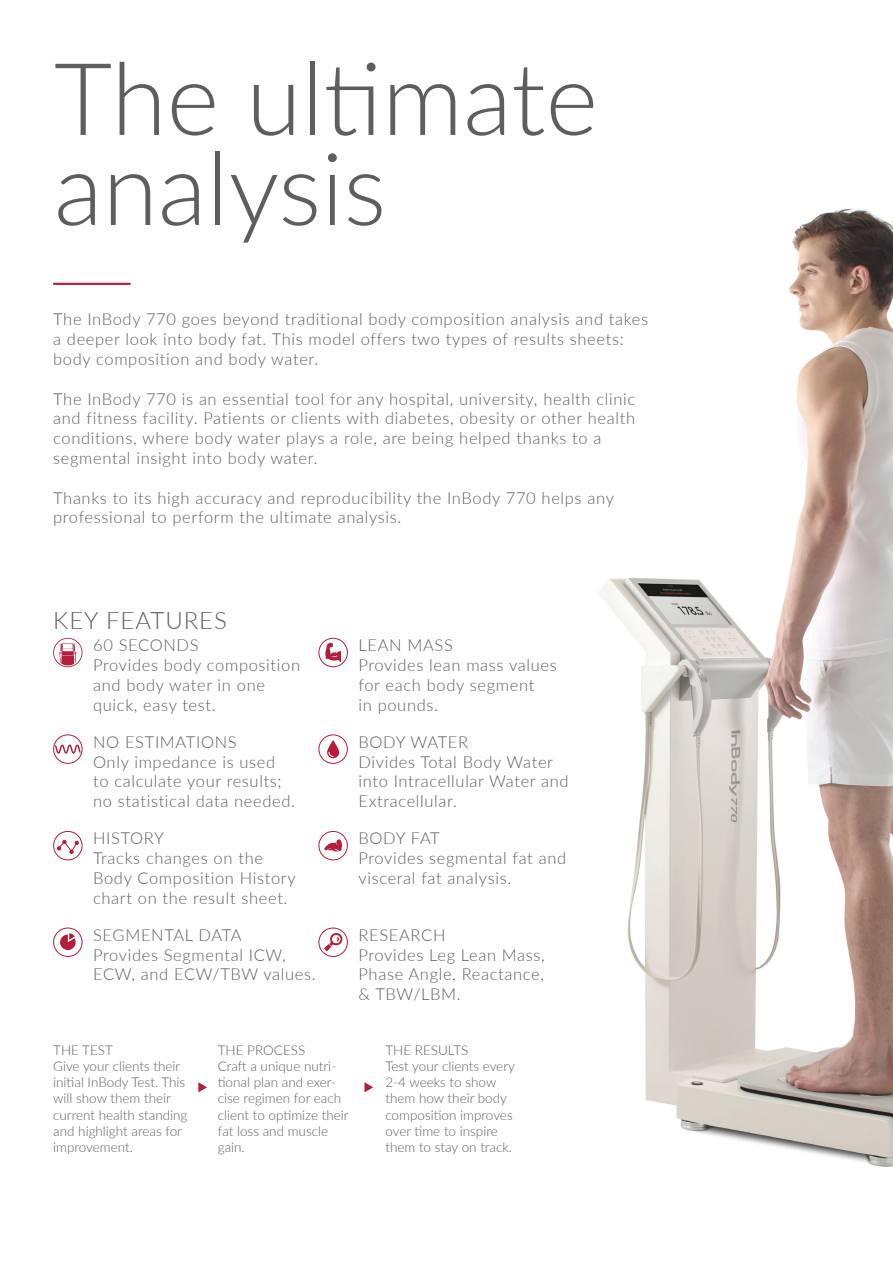
<style>
.page{position:relative;width:893px;height:1263px;background:#fff}
.page>*{position:absolute;margin:0;border:0;box-sizing:border-box;transform-origin:0 0}
.t1{font:300 100.5px/90px "Lato";color:#5d5f5e}
.t2{font:300 24px "Lato";letter-spacing:.04em;color:#5d5f5e}
.t3{font:300 16.5px/19.8px "Lato";letter-spacing:.04em;color:#5d5f5e}
.t4{font:300 13.5px/16.2px "Lato";color:#5d5f5e}
</style>
<div class="page">
<img style="left:598px;top:208px;width:295px;height:959px">
<hr style="left:53px;top:283px;width:78px;height:2px;background:#b21e38">
<svg style="left:53px;top:638px;width:29px;height:29px"></svg>
<div style="left:53px;top:734px;width:30px;height:30px;border:1px solid #b41e39;border-radius:50%"></div>
<svg style="left:55px;top:744px;width:26px;height:10px"></svg>
<div style="left:318px;top:638px;width:30px;height:29px;border:1px solid #b41e39;border-radius:50%"></div>
<svg style="left:325px;top:643px;width:16px;height:19px"></svg>
<svg style="left:198px;top:1082px;width:9px;height:10px"></svg>
<svg style="left:364px;top:1082px;width:9px;height:10px"></svg>
<div style="left:318px;top:734px;width:30px;height:30px;border:1px solid #b41e39;border-radius:50%"></div>
<svg style="left:327px;top:740px;width:12px;height:18px"></svg>
<div style="left:53px;top:831px;width:29px;height:29px;border:1px solid #b41e39;border-radius:50%"></div>
<svg style="left:57px;top:840px;width:22px;height:14px"></svg>
<div style="left:318px;top:831px;width:30px;height:29px;border:1px solid #b41e39;border-radius:50%"></div>
<svg style="left:324px;top:839px;width:18px;height:13px"></svg>
<div style="left:53px;top:927px;width:29px;height:30px;border:1px solid #b31e39;border-radius:50%"></div>
<svg style="left:60px;top:933px;width:16px;height:17px"></svg>
<div style="left:318px;top:927px;width:30px;height:30px;border:1px solid #b31e39;border-radius:50%"></div>
<svg style="left:324px;top:932px;width:19px;height:19px"></svg>
<h1 class="t1" style="left:54px;top:50px;width:545px">The ultimate analysis</h1>
<p class="t3" style="left:53px;top:309px;width:596px">The InBody 770 goes beyond traditional body composition analysis and takes a deeper look into body fat. This model offers two types of results sheets: body composition and body water.</p>
<p class="t3" style="left:53px;top:388px;width:584px">The InBody 770 is an essential tool for any hospital, university, health clinic and fitness facility. Patients or clients with diabetes, obesity or other health conditions, where body water plays a role, are being helped thanks to a segmental insight into body water.</p>
<p class="t3" style="left:53px;top:487px;width:562px">Thanks to its high accuracy and reproducibility the InBody 770 helps any professional to perform the ultimate analysis.</p>
<h2 class="t2" style="left:53px;top:603px;width:175px">KEY FEATURES</h2>
<p class="t3" style="left:93px;top:635px;width:209px">60 SECONDS<br>Provides body composition and body water in one quick, easy test.</p>
<p class="t3" style="left:93px;top:731px;width:203px">NO ESTIMATIONS<br>Only impedance is used<br>to calculate your results; no statistical data needed.</p>
<p class="t3" style="left:93px;top:828px;width:204px">HISTORY<br>Tracks changes on the<br>Body Composition History chart on the result sheet.</p>
<p class="t3" style="left:358px;top:635px;width:200px">LEAN MASS<br>Provides lean mass values for each body segment<br>in pounds.</p>
<p class="t3" style="left:358px;top:731px;width:212px">BODY WATER<br>Divides Total Body Water into Intracellular Water and<br>Extracellular.</p>
<p class="t3" style="left:358px;top:828px;width:209px">BODY FAT<br>Provides segmental fat and visceral fat analysis.</p>
<p class="t3" style="left:93px;top:924px;width:224px">SEGMENTAL DATA<br>Provides Segmental ICW,<br>ECW, and ECW/TBW values.</p>
<p class="t3" style="left:358px;top:924px;width:188px">RESEARCH<br>Provides Leg Lean Mass,<br>Phase Angle, Reactance, &amp; TBW/LBM.</p>
<p class="t4" style="left:53px;top:1041px;width:136px">THE TEST<br>Give your clients their initial InBody Test. This will show them their current health standing and highlight areas for improvement.</p>
<p class="t4" style="left:218px;top:1041px;width:132px">THE PROCESS<br>Craft a unique nutri&shy;tional plan and exer&shy;cise regimen for each client to optimize their fat loss and muscle gain.</p>
<p class="t4" style="left:385px;top:1041px;width:131px">THE RESULTS<br>Test your clients every<br>2-4 weeks to show them how their body composition improves over time to inspire them to stay on track.</p>
</div>
